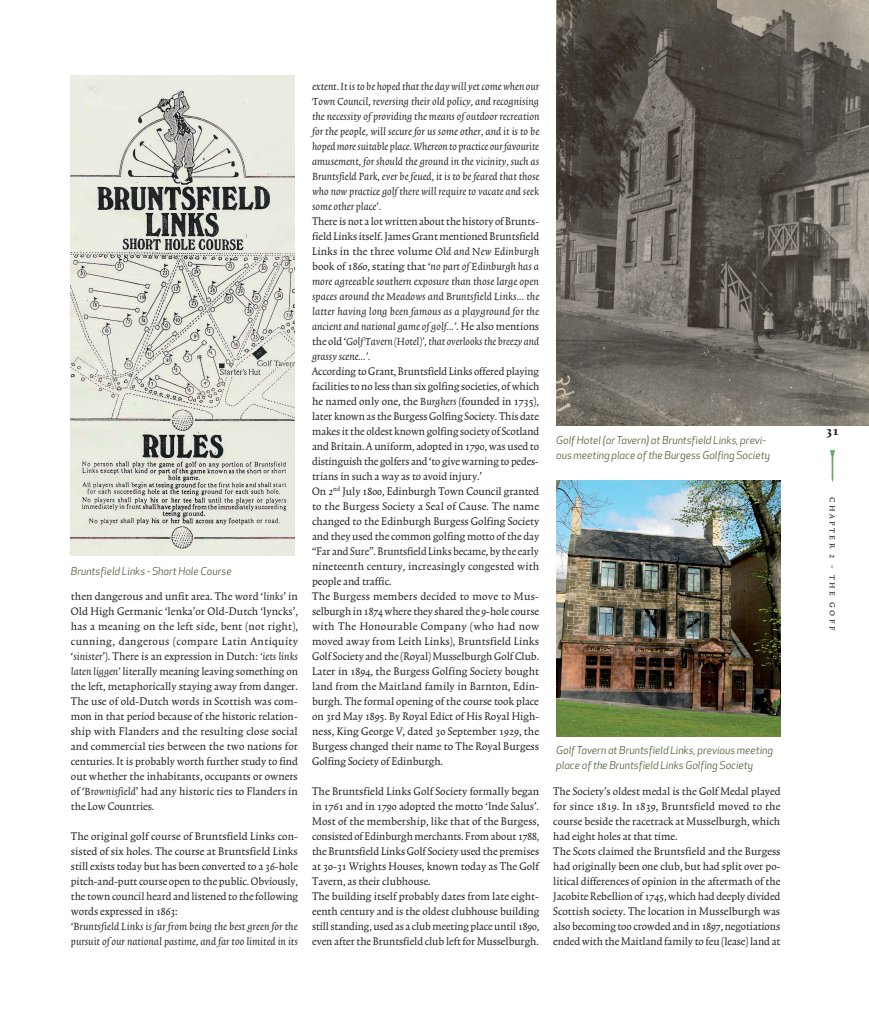
<style>
.page{position:relative;width:869px;height:1028px;background:#fff}
.page>*{position:absolute;margin:0;border:0;box-sizing:border-box;transform-origin:0 0}
.t1{font:700 15px "Trinite No 1";color:#231f20}
.t2{font:13px/15px "Trinite No 1 Rom Con";color:#231f20;text-align:justify}
.t3{font:italic 13px/15px "Trinite No 1";color:#231f20;text-align:justify}
.t4{font:11.25px "Trinite No 1 Rom Con Exp";letter-spacing:.2em;color:#231f20}
.t5{font:italic 10.62px/15px "Apex New";letter-spacing:-.005em;color:#52643f}
.s1{font-family:"Trinite No 1";font-style:italic}
.s2{font-family:"Trinite No 1 Rom Con";font-style:normal}
</style>
<div class="page">
<img style="left:556px;top:0;width:312px;height:425px">
<img style="left:71px;top:75px;width:224px;height:480px">
<img style="left:556px;top:481px;width:224px;height:256px">
<svg style="left:830px;top:450px;width:4px;height:33px"></svg>
<p class="t5" style="left:71px;top:563px;width:162px">Bruntsfield Links - Short Hole Course</p>
<p class="t2" style="left:71px;top:590px;width:228px">then dangerous and unfit area. The word ‘<span class="s1">links</span>’ in Old High Germanic ‘lenka’or Old-Dutch ‘lyncks’, has a meaning on the left side, bent (not right), cunning, dangerous (compare Latin Antiquity ‘<span class="s1">sinister</span>’). There is an expression in Dutch: <span class="s1">‘iets links laten liggen’</span> literally meaning leaving something on the left, metaphorically staying away from danger.<br>The use of old-Dutch words in Scottish was com&shy;mon in that period because of the historic relation&shy;ship with Flanders and the resulting close social and commercial ties between the two nations for centuries. It is probably worth further study to find out whether the inhabitants, occupants or owners of ‘<span class="s1">Brownisfield</span>’ had any historic ties to Flanders in the Low Countries.</p>
<p class="t2" style="left:71px;top:830px;width:228px">The original golf course of Bruntsfield Links con&shy;sisted of six holes. The course at Bruntsfield Links still exists today but has been converted to a 36-hole pitch-and-putt course open to the public. Obviously, the town council heard and listened to the following words expressed in 1863:</p>
<p class="t3" style="left:71px;top:920px;width:228px">‘Bruntsfield Links is far from being the best green for the pursuit of our national pastime, and far too limited in its</p>
<p class="t3" style="left:312px;top:80px;width:228px">extent. It is to be hoped that the day will yet come when our Town Council, reversing their old policy, and recognising the necessity of providing the means of outdoor recreation for the people, will secure for us some other, and it is to be hoped more suitable place. Whereon to practice our favourite amusement, for should the ground in the vicinity, such as Bruntsfield Park, ever be feued, it is to be feared that those who now practice golf there will require to vacate and seek some other place’.</p>
<p class="t2" style="left:312px;top:215px;width:228px">There is not a lot written about the history of Brunts&shy;field Links itself. James Grant mentioned Bruntsfield Links in the three volume <span class="s1">Old and New Edinburgh </span>book of 1860, stating that ‘<span class="s1">no part of Edinburgh has a</span></p>
<p class="t3" style="left:312px;top:275px;width:228px">more agreeable southern exposure than those large open spaces around the Meadows and Bruntsfield Links... the latter having long been famous as a playground for the ancient and national game of golf…’. <span class="s2">He also mentions the old ‘</span>Golf Tavern (Hotel)’, that overlooks the breezy and grassy scene…’.</p>
<p class="t2" style="left:312px;top:365px;width:228px;text-align:left">According to Grant, Bruntsfield Links offered playing facilities to no less than six golfing societies, of which he named only one, the <span class="s1">Burghers</span> (founded in 1735), later known as the Burgess Golfing Society. This date makes it the oldest known golfing society of Scotland and Britain. A uniform, adopted in 1790, was used to distinguish the golfers and ‘to give warning to pedes&shy;trians in such a way as to avoid injury.’<br>On 2<sup>nd</sup> July 1800, Edinburgh Town Council granted to the Burgess Society a Seal of Cause. The name changed to the Edinburgh Burgess Golfing Society and they used the common golfing motto of the day “Far and Sure”. Bruntsfield Links became, by the early nineteenth century, increasingly congested with people and traffic.<br>The Burgess members decided to move to Mus&shy;selburgh in 1874 where they shared the 9-hole course with The Honourable Company (who had now moved away from Leith Links), Bruntsfield Links Golf Society and the (Royal) Musselburgh Golf Club.<br>Later in 1894, the Burgess Golfing Society bought land from the Maitland family in Barnton, Edin&shy;burgh. The formal opening of the course took place on 3rd May 1895. By Royal Edict of His Royal High&shy;ness, King George V, dated 30 September 1929, the Burgess changed their name to The Royal Burgess Golfing Society of Edinburgh.</p>
<p class="t2" style="left:312px;top:785px;width:228px;text-align:left">The Bruntsfield Links Golf Society formally began in 1761 and in 1790 adopted the motto ‘Inde Salus’.<br>Most of the membership, like that of the Burgess, consisted of Edinburgh merchants. From about 1788, the Bruntsfield Links Golf Society used the premises at 30-31 Wrights Houses, known today as The Golf Tavern, as their clubhouse.<br>The building itself probably dates from late eight&shy;eenth century and is the oldest clubhouse building still standing, used as a club meeting place until 1890, even after the Bruntsfield club left for Musselburgh.</p>
<p class="t2" style="left:553px;top:785px;width:229px;text-align:left">The Society’s oldest medal is the Golf Medal played for since 1819. In 1839, Bruntsfield moved to the course beside the racetrack at Musselburgh, which had eight holes at that time.<br>The Scots claimed the Bruntsfield and the Burgess had originally been one club, but had split over po&shy;litical differences of opinion in the aftermath of the Jacobite Rebellion of 1745, which had deeply divided Scottish society. The location in Musselburgh was also becoming too crowded and in 1897, negotiations ended with the Maitland family to feu (lease) land at</p>
<p class="t5" style="left:556px;top:432px;width:215px">Golf Hotel (or Tavern) at Bruntsfield Links, previ&shy;ous meeting place of the Burgess Golfing Society</p>
<p class="t5" style="left:556px;top:742px;width:218px">Golf Tavern at Bruntsfield Links, previous meeting place of the Bruntsfield Links Golfing Society</p>
<p class="t1" style="left:825px;top:424px;width:14px">31</p>
<p class="t4" style="left:837px;top:497px;width:134px;rotate:90deg">chapter 2 - the goff</p>
</div>
